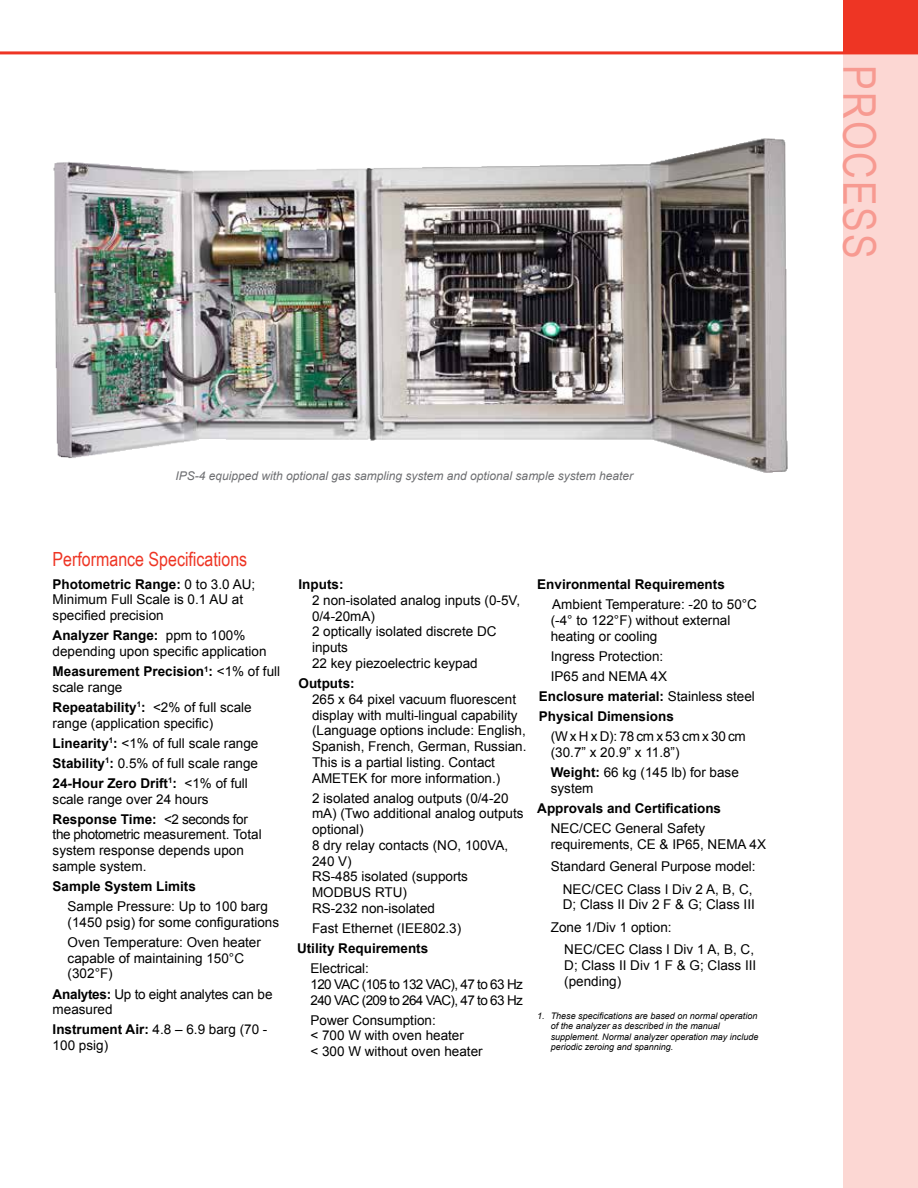
<style>
.page{position:relative;width:918px;height:1188px;background:#fff}
.page>*{position:absolute;margin:0;border:0;box-sizing:border-box;transform-origin:0 0}
.t1{font:45px "Arial Narrow";letter-spacing:.05em;color:#f79a91}
.t2{font:19.5px "Arial Narrow";color:#ee3524}
.t3{font:13.5px/15.8px "Arial";color:#000}
.t4{font:700 13.5px/15.8px "Arial";color:#000}
.t5{font:13.5px/15.8px "Arial";letter-spacing:-.05em;color:#000}
.t6{font:13.5px/15.8px "Arial";letter-spacing:-.02em;color:#000}
.t7{font:italic 12px "Arial";color:#6d6e71}
.t8{font:italic 9px/10.5px "Arial";color:#000}
.s1{font-weight:700}
.s2{font-weight:400}
</style>
<div class="page">
<div style="left:844px;top:0;width:74px;height:1188px;background:#fcd7d3"></div>
<hr style="left:0;top:51px;width:918px;height:3px;background:#ee3524">
<div style="left:844px;top:0;width:74px;height:51px;background:#ee3524"></div>
<img style="left:53px;top:138px;width:735px;height:335px">
<h1 class="t1" style="left:892px;top:65px;width:195px;rotate:90deg">PROCESS</h1>
<p class="t7" style="left:176px;top:468px;width:459px">IPS-4 equipped with optional gas sampling system and optional sample system heater</p>
<h2 class="t2" style="left:53px;top:545px;width:196px">Performance Specifications</h2>
<p class="t3" style="left:53px;top:576px;width:204px"><span class="s1">Photometric Range:</span> 0 to 3.0 AU;<br>Minimum Full Scale is 0.1 AU at specified precision</p>
<p class="t3" style="left:53px;top:628px;width:215px"><span class="s1">Analyzer Range:</span> ppm to 100% depending upon specific application</p>
<p class="t4" style="left:53px;top:664px;width:229px">Measurement Precision<sup>1</sup>: <span class="s2">&lt;1% of full scale range</span></p>
<p class="t3" style="left:53px;top:699px;width:201px"><span class="s1">Repeatability</span><sup>1</sup><span class="s1">:</span> &lt;2% of full scale range (application specific)</p>
<p class="t3" style="left:53px;top:733px;width:207px;line-height:20.1px;text-align:justify"><span class="s1">Linearity</span><sup>1</sup><span class="s1">:</span> &lt;1% of full scale range <span class="s1">Stability</span><sup>1</sup><span class="s1">:</span> 0.5% of full scale range <span class="s1">24-Hour Zero Drift</span><sup>1</sup><span class="s1">:</span> &lt;1% of full</p>
<p class="t3" style="left:53px;top:789px;width:197px;line-height:20.1px">scale range over 24 hours<br><span class="s1">Response Time:</span> &lt;2 seconds for</p>
<p class="t3" style="left:53px;top:827px;width:211px">the photometric measurement. Total system response depends upon sample system.</p>
<p class="t4" style="left:53px;top:879px;width:145px">Sample System Limits</p>
<p class="t3" style="left:68px;top:899px;width:213px">Sample Pressure: Up to 100 barg (1450 psig) for some configurations</p>
<p class="t3" style="left:68px;top:934px;width:195px">Oven Temperature: Oven heater capable of maintaining 150°C (302°F)</p>
<p class="t6" style="left:53px;top:986px;width:222px"><span class="s1">Analytes:</span> Up to eight analytes can be measured</p>
<p class="t3" style="left:53px;top:1022px;width:216px"><span class="s1">Instrument Air:</span> 4.8 – 6.9 barg (70 -<br>100 psig)</p>
<p class="t4" style="left:299px;top:577px;width:46px">Inputs:</p>
<p class="t3" style="left:312px;top:592px;width:210px">2 non-isolated analog inputs (0-5V,<br>0/4-20mA)<br>2 optically isolated discrete DC inputs<br>22 key piezoelectric keypad</p>
<p class="t4" style="left:299px;top:676px;width:58px">Outputs:</p>
<p class="t3" style="left:312px;top:691px;width:216px">265 x 64 pixel vacuum fluorescent display with multi-lingual capability (Language options include: English, Spanish, French, German, Russian.<br>This is a partial listing. Contact AMETEK for more information.)</p>
<p class="t3" style="left:312px;top:790px;width:213px">2 isolated analog outputs (0/4-20 mA) (Two additional analog outputs optional)<br>8 dry relay contacts (NO, 100VA,<br>240 V)<br>RS-485 isolated (supports<br>MODBUS RTU)<br>RS-232 non-isolated</p>
<p class="t3" style="left:312px;top:920px;width:151px">Fast Ethernet (IEE802.3)</p>
<p class="t4" style="left:297px;top:941px;width:133px">Utility Requirements</p>
<p class="t5" style="left:311px;top:961px;width:214px">Electrical:<br>120 VAC (105 to 132 VAC), 47 to 63 Hz<br>240 VAC (209 to 264 VAC), 47 to 63 Hz</p>
<p class="t3" style="left:311px;top:1012px;width:174px">Power Consumption:<br>&lt; 700 W with oven heater<br>&lt; 300 W without oven heater</p>
<p class="t4" style="left:537px;top:577px;width:189px">Environmental Requirements</p>
<p class="t3" style="left:551px;top:597px;width:208px">Ambient Temperature: -20 to 50°C (-4° to 122°F) without external heating or cooling</p>
<p class="t3" style="left:551px;top:648px;width:114px">Ingress Protection:</p>
<p class="t3" style="left:551px;top:669px;width:118px">IP65 and NEMA 4X</p>
<p class="t4" style="left:539px;top:689px;width:218px">Enclosure material: <span class="s2">Stainless steel</span></p>
<p class="t4" style="left:539px;top:709px;width:137px">Physical Dimensions</p>
<p class="t3" style="left:551px;top:729px;width:197px">(W x H x D): 78 cm x 53 cm x 30 cm (30.7” x 20.9” x 11.8”)</p>
<p class="t3" style="left:551px;top:765px;width:190px"><span class="s1">Weight:</span> 66 kg (145 lb) for base system</p>
<p class="t4" style="left:537px;top:801px;width:185px">Approvals and Certifications</p>
<p class="t3" style="left:551px;top:821px;width:217px">NEC/CEC General Safety requirements, CE &amp; IP65, NEMA 4X</p>
<p class="t3" style="left:551px;top:855px;width:206px;line-height:22.5px;text-align:right">Standard General Purpose model:<br>NEC/CEC Class I Div 2 A, B, C,</p>
<p class="t3" style="left:551px;top:894px;width:206px;line-height:22.5px;text-indent:12px">D; Class II Div 2 F &amp; G; Class III<br>Zone 1/Div 1 option:</p>
<p class="t3" style="left:564px;top:942px;width:194px">NEC/CEC Class I Div 1 A, B, C,<br>D; Class II Div 1 F &amp; G; Class III (pending)</p>
<p class="t8" style="left:551px;top:1010px;width:209px;text-indent:-14px">1. These specifications are based on normal operation of the analyzer as described in the manual supplement. Normal analyzer operation may include periodic zeroing and spanning.</p>
</div>
